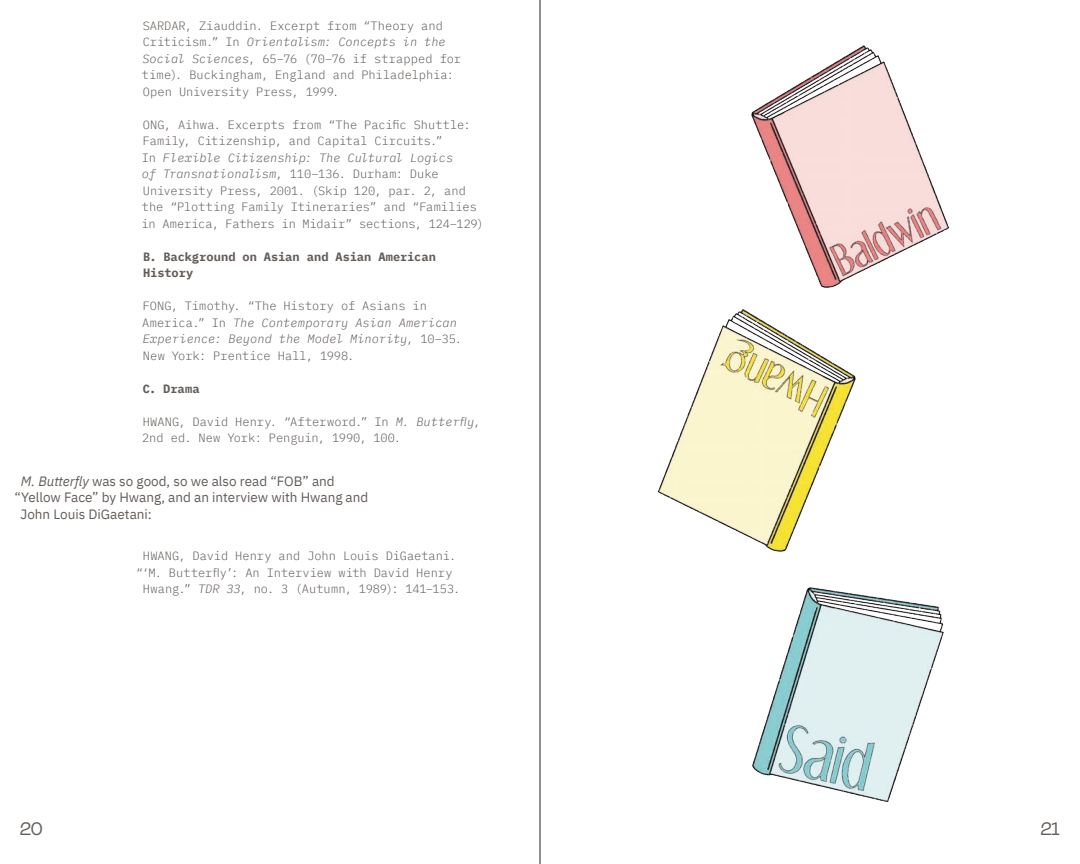
<style>
.page{position:relative;width:1080px;height:864px;background:#fff}
.page>*{position:absolute;margin:0;border:0;box-sizing:border-box;transform-origin:0 0}
.t1{font:21px "Degular Display";color:#635d59}
.t2{font:13.5px "IBM Plex Sans";color:#635d59}
.t3{font:300 12px/16.5px "IBM Plex Mono";color:#635d59}
.t4{font:700 12px/16.5px "IBM Plex Mono";color:#635d59}
.s1{font-style:italic}
</style>
<div class="page">
<hr style="left:540px;top:0;width:1px;height:864px;background:#231f20">
<img style="left:657px;top:45px;width:292px;height:757px">
<p class="t3" style="left:142px;top:16px;width:321px">SARDAR, Ziauddin. Excerpt from “Theory and Criticism.” In <span class="s1">Orientalism: Concepts in the Social Sciences</span>, 65–76 (70–76 if strapped for time). Buckingham, England and Philadelphia:<br>Open University Press, 1999.</p>
<p class="t3" style="left:141px;top:115px;width:344px">ONG, Aihwa. Excerpts from “The Pacific Shuttle:<br>Family, Citizenship, and Capital Circuits.”<br>In <span class="s1">Flexible Citizenship: The Cultural Logics<br>of Transnationalism</span>, 110–136. Durham: Duke University Press, 2001. (Skip 120, par. 2, and the “Plotting Family Itineraries” and “Families in America, Fathers in Midair” sections, 124–129)</p>
<p class="t4" style="left:143px;top:247px;width:294px">B. Background on Asian and Asian American<br>History</p>
<p class="t3" style="left:142px;top:297px;width:321px">FONG, Timothy. “The History of Asians in America.” In <span class="s1">The Contemporary Asian American Experience: Beyond the Model Minority</span>, 10–35.<br>New York: Prentice Hall, 1998.</p>
<p class="t4" style="left:143px;top:379px;width:58px">C. Drama</p>
<p class="t3" style="left:142px;top:412px;width:340px">HWANG, David Henry. “Afterword.” In <span class="s1">M. Butterfly</span>,<br>2nd ed. New York: Penguin, 1990, 100.</p>
<p class="t2" style="left:21px;top:471px;width:315px"><span class="s1">M. Butterfly</span> was so good, so we also read “FOB” and</p>
<p class="t2" style="left:14px;top:487px;width:355px">“Yellow Face” by Hwang, and an interview with Hwang and</p>
<p class="t2" style="left:21px;top:504px;width:133px">John Louis DiGaetani:</p>
<p class="t3" style="left:143px;top:547px;width:315px">HWANG, David Henry and John Louis DiGaetani.</p>
<p class="t3" style="left:136px;top:563px;width:318px">“‘M. Butterfly’: An Interview with David Henry</p>
<p class="t3" style="left:143px;top:580px;width:319px">Hwang.” <span class="s1">TDR 33</span>, no. 3 (Autumn, 1989): 141–153.</p>
<h1 class="t1" style="left:20px;top:817px;width:24px">20</h1>
<h1 class="t1" style="left:1041px;top:817px;width:21px">21</h1>
</div>
